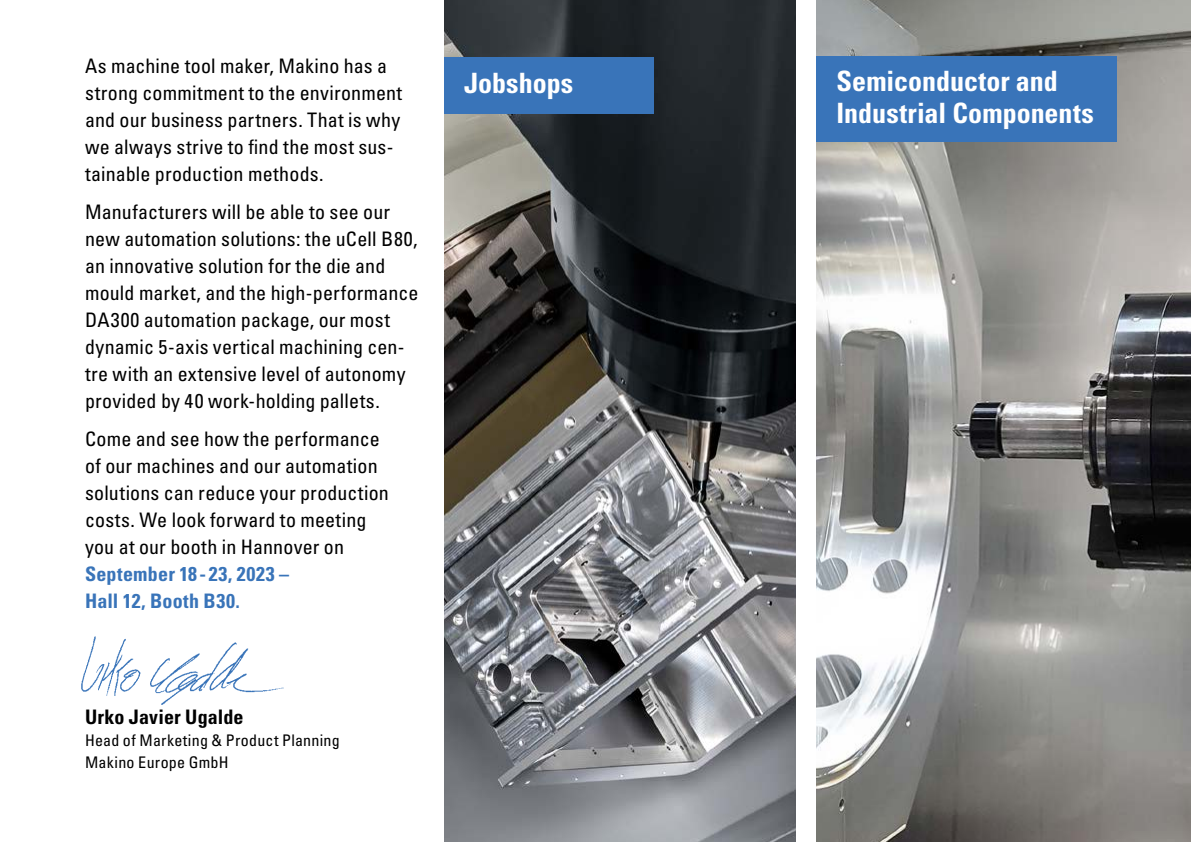
<style>
.page{position:relative;width:1191px;height:842px;background:#fff}
.page>*{position:absolute;margin:0;border:0;box-sizing:border-box;transform-origin:0 0}
.t1{font:700 condensed 28px/32px "Univers LT Std";color:#fff}
.Copytext_Univers_57{font:condensed 20px/27px "Univers LTCYR 57";letter-spacing:.01em;color:#000}
.Copytext_Univers_57-2{font:20px "Univers LTCYR 67 Bold Cond";letter-spacing:.01em;color:#000}
.Copytext_Univers_57-3{font:condensed 16px "Univers LTCYR 57";letter-spacing:.015em;color:#000}
.s1{font-family:"Univers LTCYR 67 Bold Cond";font-stretch:normal;color:#3974b9}
</style>
<div class="page">
<img style="left:444px;top:0;width:352px;height:842px">
<img style="left:816px;top:0;width:375px;height:842px">
<div style="left:816px;top:57px;width:301px;height:85px;background:#3974b9"></div>
<div style="left:444px;top:57px;width:210px;height:56px;background:#3974b9"></div>
<img style="left:81px;top:636px;width:203px;height:69px">
<p class="Copytext_Univers_57" style="left:85px;top:52px;width:319px">As machine tool maker, Makino has a strong commitment to the environment and our business partners. That is why we always strive to find the most sus&shy;tainable production methods.</p>
<p class="Copytext_Univers_57" style="left:85px;top:198px;width:335px">Manufacturers will be able to see our new automation solutions: the uCell B80, an innovative solution for the die and mould market, and the high-performance DA300 automation package, our most dynamic 5-axis vertical machining cen&shy;tre with an extensive level of autonomy provided by 40 work-holding pallets.</p>
<p class="Copytext_Univers_57" style="left:85px;top:425px;width:305px">Come and see how the performance of our machines and our automation solutions can reduce your production costs. We look forward to meeting you at our booth in Hannover on<br><span class="s1">September 18-23, 2023 –<br>Hall 12, Booth B30.</span></p>
<p class="Copytext_Univers_57-2" style="left:85px;top:705px;width:160px">Urko Javier Ugalde</p>
<p class="Copytext_Univers_57-3" style="left:85px;top:730px;width:256px">Head of Marketing &amp; Product Planning</p>
<p class="Copytext_Univers_57-3" style="left:85px;top:752px;width:145px">Makino Europe GmbH</p>
<p class="t1" style="left:464px;top:67px;width:111px">Jobshops</p>
<p class="t1" style="left:836px;top:65px;width:259px">Semiconductor and<br>Industrial Components</p>
</div>
